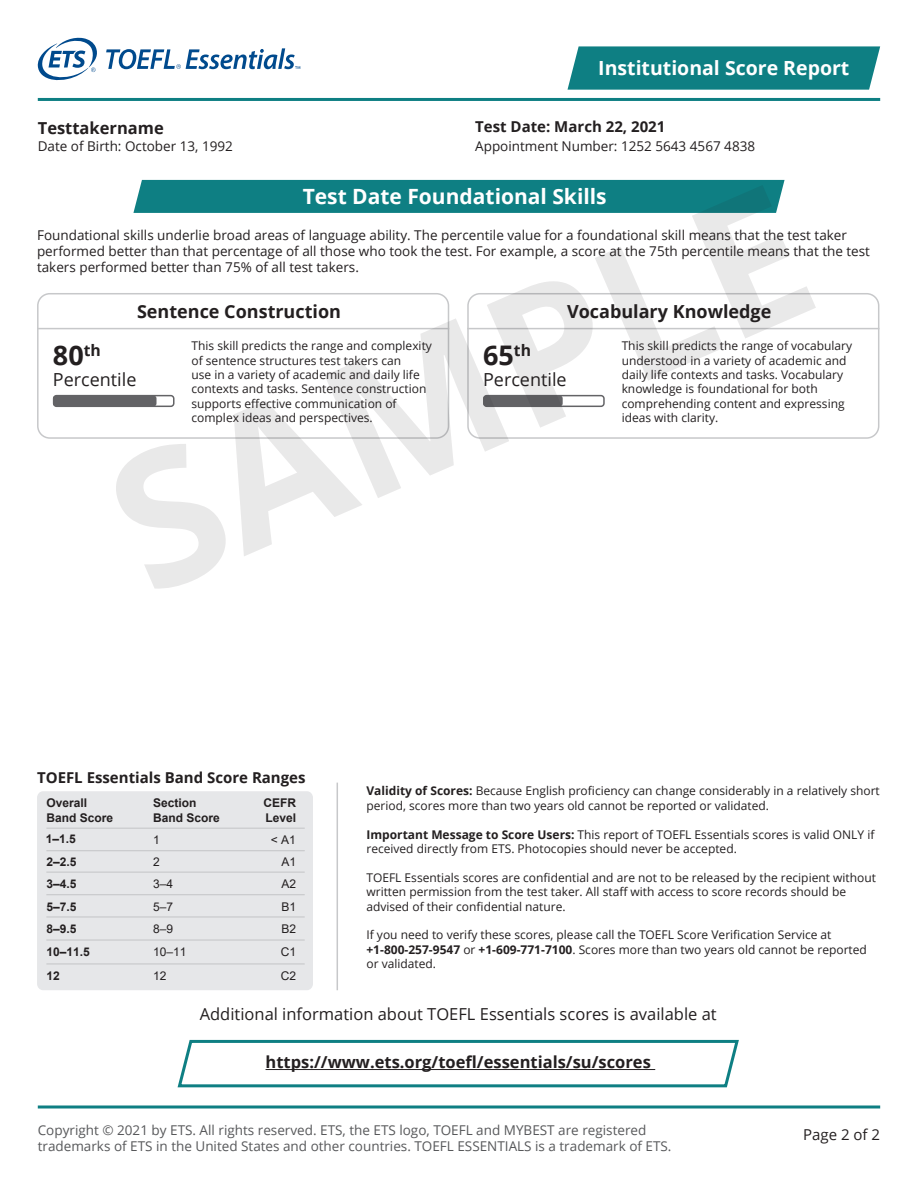
<style>
.page{position:relative;width:918px;height:1188px;background:#fff}
.page>*{position:absolute;margin:0;border:0;box-sizing:border-box;transform-origin:0 0}
.t1{font:700 187.5px "Open Sans";color:#231f20}
.t2{font:700 27px "Open Sans";color:#231f20}
.t3{font:700 21px "Open Sans";color:#fff}
.t4{font:700 19.5px "Open Sans";color:#fff}
.t5{font:700 18px "Open Sans";color:#231f20}
.t6{font:18px "Open Sans";color:#231f20}
.t7{font:16.5px "Open Sans";color:#231f20}
.t8{font:700 16.5px "Open Sans";color:#231f20}
.t9{font:700 15px "Open Sans";color:#231f20}
.t10{font:15px "Open Sans";color:#231f20}
.t11{font:13.5px/16.2px "Open Sans";color:#231f20}
.t12{font:13.5px/16.2px "Open Sans";color:#57585a}
.t13{font:12px/14.4px "Open Sans";color:#231f20}
.t14{font:700 12px/14.4px "Arial";color:#231f20}
.t15{font:700 12px "Arial";color:#231f20}
.t16{font:12px "Arial";color:#231f20}
.t17{font:12px "Arial";color:#231f20}
.s1{font-style:inherit}
.s2{font-weight:700}
</style>
<div class="page">
<div style="left:133px;top:180px;width:652px;height:33px;background:#0e7f83"></div>
<div style="left:37px;top:293px;width:412px;height:146px;border:2px solid #c7c8ca;border-radius:12px"></div>
<div style="left:467px;top:293px;width:412px;height:146px;border:2px solid #c7c8ca;border-radius:12px"></div>
<div style="left:37px;top:791px;width:276px;height:199px;background:#e6e7e9;border-radius:6px"></div>
<hr style="left:46px;top:872px;width:259px;height:1px;background:#c7c8ca">
<hr style="left:46px;top:894px;width:259px;height:1px;background:#c7c8ca">
<hr style="left:46px;top:916px;width:259px;height:2px;background:#c7c8ca">
<hr style="left:46px;top:939px;width:259px;height:2px;background:#c7c8ca">
<hr style="left:46px;top:963px;width:259px;height:2px;background:#c7c8ca">
<hr style="left:46px;top:850px;width:259px;height:1px;background:#c7c8ca">
<hr style="left:46px;top:828px;width:259px;height:1px;background:#c7c8ca">
<svg style="left:177px;top:1039px;width:562px;height:49px"></svg>
<hr style="left:38px;top:1106px;width:842px;height:2px;background:#0e7f83">
<div style="left:53px;top:395px;width:122px;height:12px;border:2px solid #636366;border-radius:3px"></div>
<div style="left:53px;top:395px;width:104px;height:11px;background:#636366;border-radius:3px"></div>
<div style="left:483px;top:395px;width:122px;height:12px;border:2px solid #636366;border-radius:3px"></div>
<div style="left:483px;top:395px;width:80px;height:11px;background:#636366;border-radius:3px"></div>
<hr style="left:266px;top:1069px;width:389px;height:1px;background:#231f20">
<hr style="left:37px;top:328px;width:412px;height:1px;background:#c7c8ca">
<hr style="left:467px;top:328px;width:412px;height:1px;background:#c7c8ca">
<hr style="left:337px;top:783px;width:1px;height:207px;background:#c7c8ca">
<hr style="left:38px;top:98px;width:842px;height:3px;background:#0e7f83">
<svg style="left:568px;top:46px;width:312px;height:44px;background:#1a8589"></svg>
<svg style="left:37px;top:37px;width:60px;height:44px"></svg>
<svg style="left:106px;top:48px;width:194px;height:21px"></svg>
<h3 class="t4" style="left:598px;top:54px;width:253px">Institutional Score Report</h3>
<h3 class="t8" style="left:38px;top:116px;width:128px">Testtakername</h3>
<p class="t9" style="left:475px;top:116px;width:192px">Test Date: March 22, 2021</p>
<p class="t11" style="left:38px;top:138px;width:197px">Date of Birth: October 13, 1992</p>
<p class="t11" style="left:475px;top:138px;width:281px">Appointment Number: 1252 5643 4567 4838</p>
<h1 class="t1" style="left:70px;top:411px;width:740px;rotate:-23deg">SAMPLE</h1>
<h2 class="t3" style="left:303px;top:182px;width:305px">Test Date Foundational Skills</h2>
<p class="t11" style="left:37px;top:226px;width:835px">Foundational skills underlie broad areas of language ability. The percentile value for a foundational skill means that the test taker performed better than that percentage of all those who took the test. For example, a score at the 75th percentile means that the test takers performed better than 75% of all test takers.</p>
<p class="t5" style="left:137px;top:299px;width:205px">Sentence Construction</p>
<p class="t2" style="left:53px;top:336px;width:49px">80<sup>th</sup></p>
<p class="t6" style="left:53px;top:367px;width:85px">Percentile</p>
<p class="t5" style="left:567px;top:299px;width:206px">Vocabulary Knowledge</p>
<p class="t13" style="left:622px;top:338px;width:232px">This skill predicts the range of vocabulary understood in a variety of academic and daily life contexts and tasks. Vocabulary knowledge is foundational for both comprehending content and expressing ideas with clarity.</p>
<p class="t13" style="left:191px;top:338px;width:242px">This skill predicts the range and complexity of sentence structures test takers can<br>use in a variety of academic and daily life contexts and tasks. Sentence construction supports effective communication of complex ideas and perspectives.</p>
<p class="t2" style="left:483px;top:336px;width:49px">65<sup>th</sup></p>
<p class="t6" style="left:483px;top:367px;width:85px">Percentile</p>
<h3 class="t9" style="left:37px;top:767px;width:270px">TOEFL Essentials Band Score Ranges</h3>
<p class="t14" style="left:46px;top:796px;width:68px">Overall<br>Band Score</p>
<p class="t14" style="left:153px;top:796px;width:68px">Section<br>Band Score</p>
<p class="t14" style="left:263px;top:796px;width:34px">CEFR<br>Level</p>
<p class="t15" style="left:46px;top:853px;width:32px">2–2.5</p>
<p class="t17" style="left:153px;top:854px;width:8px">2</p>
<p class="t16" style="left:281px;top:854px;width:16px">A1</p>
<p class="t15" style="left:46px;top:876px;width:32px">3–4.5</p>
<p class="t16" style="left:153px;top:876px;width:22px">3–4</p>
<p class="t16" style="left:281px;top:876px;width:16px">A2</p>
<p class="t14" style="left:46px;top:899px;width:32px">5–<span class="s1">7</span>.5</p>
<p class="t16" style="left:153px;top:898px;width:22px">5–<span class="s1">7</span></p>
<p class="t16" style="left:281px;top:898px;width:16px">B1</p>
<p class="t15" style="left:46px;top:920px;width:32px">8–9.5</p>
<p class="t17" style="left:153px;top:920px;width:22px">8–9</p>
<p class="t16" style="left:281px;top:920px;width:16px">B2</p>
<p class="t15" style="left:46px;top:943px;width:45px">10–11.5</p>
<p class="t17" style="left:153px;top:944px;width:35px">10–11</p>
<p class="t16" style="left:281px;top:944px;width:17px">C1</p>
<p class="t15" style="left:46px;top:967px;width:15px">12</p>
<p class="t17" style="left:153px;top:968px;width:15px">12</p>
<p class="t16" style="left:281px;top:968px;width:17px">C2</p>
<p class="t13" style="left:366px;top:784px;width:515px"><span class="s2">Validity of Scores:</span> Because English proficiency can change considerably in a relatively short period, scores more than two years old cannot be reported or validated.</p>
<p class="t13" style="left:366px;top:827px;width:510px"><span class="s2">Important Message to Score Users:</span> This report of TOEFL Essentials scores is valid ONLY if received directly from ETS. Photocopies should never be accepted.</p>
<p class="t13" style="left:366px;top:870px;width:511px">TOEFL Essentials scores are confidential and are not to be released by the recipient without written permission from the test taker. All staff with access to score records should be advised of their confidential nature.</p>
<p class="t13" style="left:366px;top:928px;width:502px">If you need to verify these scores, please call the TOEFL Score Verification Service at <span class="s2">+1-800-257-9547</span> or <span class="s2">+1-609-771-7100</span>. Scores more than two years old cannot be reported or validated.</p>
<p class="t7" style="left:200px;top:1003px;width:519px">Additional information about TOEFL Essentials scores is available at</p>
<p class="t15" style="left:46px;top:830px;width:32px"><span class="s1">1</span>–1.5</p>
<p class="t17" style="left:153px;top:831px;width:8px">1</p>
<p class="t16" style="left:271px;top:831px;width:27px"><span class="s1">&lt;</span> A1</p>
<p class="t8" style="left:266px;top:1051px;width:387px">https://www.ets.org/toefl/essentials/su/scores</p>
<p class="t12" style="left:38px;top:1122px;width:635px">Copyright © 2021 by ETS. All rights reserved. ETS, the ETS logo, TOEFL and MYBEST are registered trademarks of ETS in the United States and other countries. TOEFL ESSENTIALS is a trademark of ETS.</p>
<p class="t10" style="left:803px;top:1124px;width:79px">Page 2 of 2</p>
</div>
